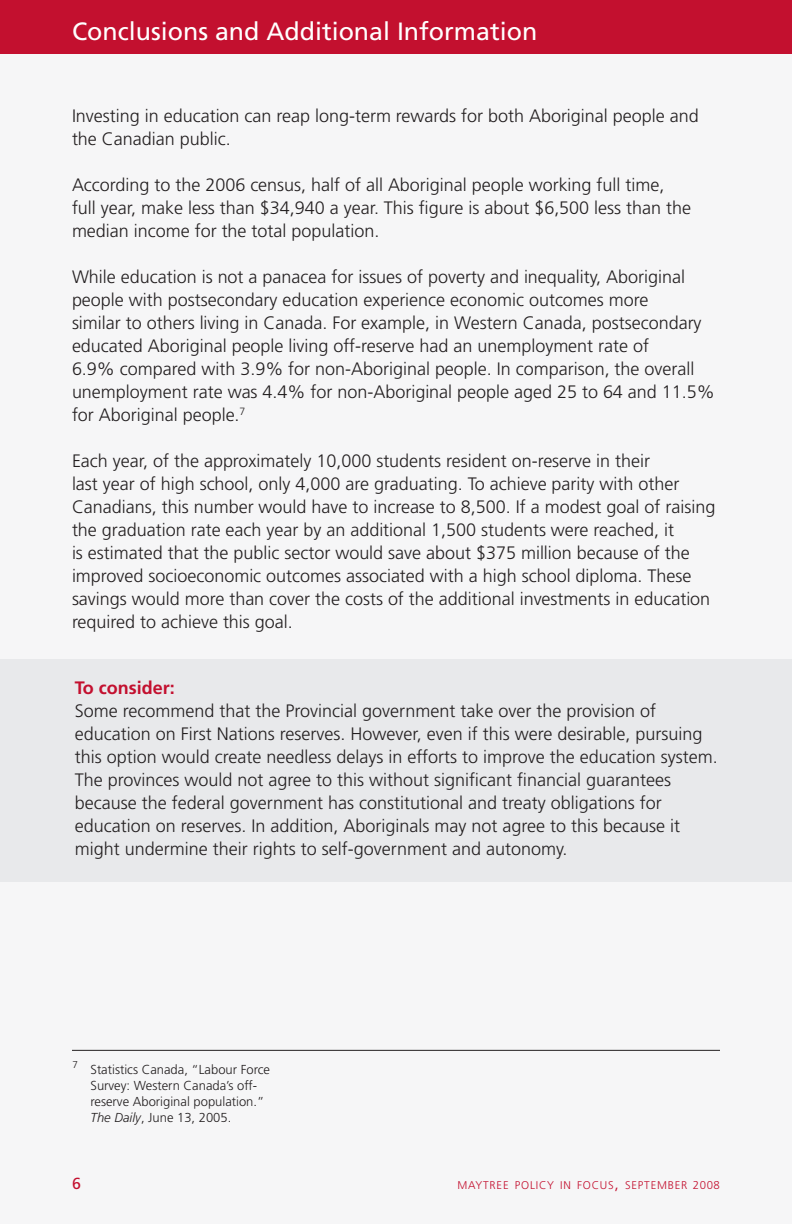
<style>
.page{position:relative;width:792px;height:1224px;background:#fff}
.page>*{position:absolute;margin:0;border:0;box-sizing:border-box;transform-origin:0 0}
.BODY{font:25px "Frutiger";color:#fff}
.BODY-2{font:300 18px/23px "Frutiger";color:#231f20}
.Blue_content_heading{font:700 18px "Frutiger";color:#c3102f}
.t1{font:16px "Frutiger";color:#c3102f}
.Footnote_style{font:300 13px/16px "Frutiger";color:#231f20}
.t2{font:300 11.2px "Frutiger";letter-spacing:.07em;color:#c3102f}
.s1{font-style:italic}
.s2{font-size:16px}
.s3{font-size:11.4px}
</style>
<div class="page">
<div style="left:0;top:52px;width:792px;height:1172px;background:#f5f5f6"></div>
<div style="left:0;top:0;width:792px;height:53px;background:#c3102f"></div>
<hr style="left:72px;top:1050px;width:648px;height:1px;background:#231f20">
<div style="left:0;top:659px;width:792px;height:223px;background:#e6e7e9"></div>
<p class="BODY" style="left:72px;top:17px;width:467px">Conclusions and Additional Information</p>
<p class="BODY-2" style="left:72px;top:104px;width:628px">Investing in education can reap long-term rewards for both Aboriginal people and the Canadian public.</p>
<p class="BODY-2" style="left:72px;top:173px;width:621px">According to the 2006 census, half of all Aboriginal people working full time, full year, make less than $34,940 a year. This figure is about $6,500 less than the median income for the total population.</p>
<p class="BODY-2" style="left:72px;top:265px;width:644px">While education is not a panacea for issues of poverty and inequality, Aboriginal people with postsecondary education experience economic outcomes more<br>similar to others living in Canada. For example, in Western Canada, postsecondary educated Aboriginal people living off-reserve had an unemployment rate of<br>6.9% compared with 3.9% for non-Aboriginal people. In comparison, the overall unemployment rate was 4.4% for non-Aboriginal people aged 25 to 64 and 11.5% for Aboriginal people.<sup>7</sup></p>
<p class="BODY-2" style="left:72px;top:449px;width:645px">Each year, of the approximately 10,000 students resident on-reserve in their<br>last year of high school, only 4,000 are graduating. To achieve parity with other Canadians, this number would have to increase to 8,500. If a modest goal of raising the graduation rate each year by an additional 1,500 students were reached, it<br>is estimated that the public sector would save about $375 million because of the improved socioeconomic outcomes associated with a high school diploma. These savings would more than cover the costs of the additional investments in education required to achieve this goal.</p>
<p class="Blue_content_heading" style="left:75px;top:677px;width:102px">To consider:</p>
<p class="BODY-2" style="left:75px;top:699px;width:645px">Some recommend that the Provincial government take over the provision of education on First Nations reserves. However, even if this were desirable, pursuing this option would create needless delays in efforts to improve the education system.<br>The provinces would not agree to this without significant financial guarantees because the federal government has constitutional and treaty obligations for education on reserves. In addition, Aboriginals may not agree to this because it might undermine their rights to self-government and autonomy.</p>
<p class="Footnote_style" style="left:90px;top:1061px;width:181px;text-indent:-18px"><sup>7</sup> Statistics Canada, “Labour Force<br>Survey: Western Canada’s off&shy;reserve Aboriginal population.”<br><span class="s1">The Daily</span>, June 13, 2005.</p>
<p class="t1" style="left:72px;top:1174px;width:10px">6</p>
<p class="t2" style="left:458px;top:1178px;width:264px">MAYTREE POLICY IN FOCUS<span class="s2">,</span> SEPTEMBER <span class="s3">2008</span></p>
</div>
